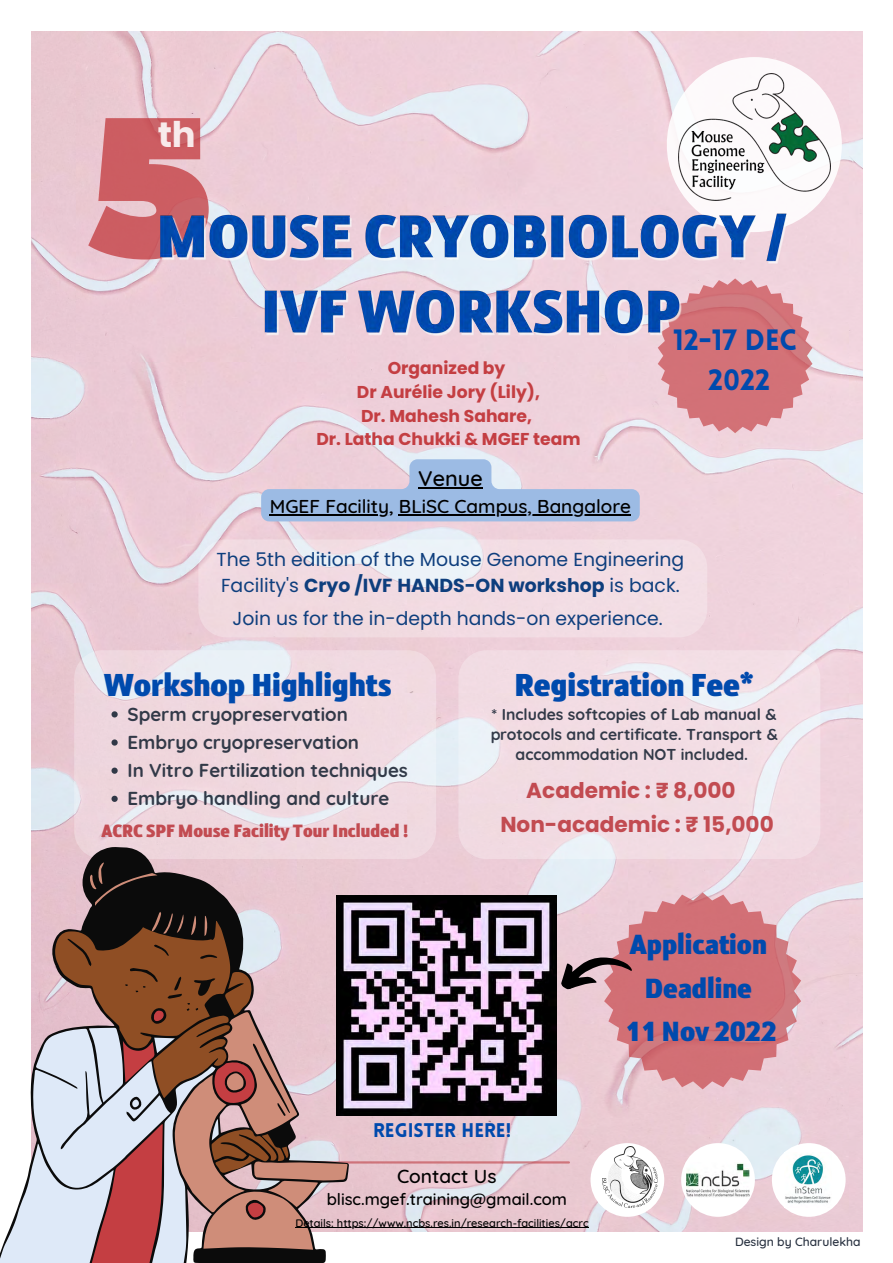
<style>
.page{position:relative;width:893px;height:1263px;background:#fff}
.page>*{position:absolute;margin:0;border:0;box-sizing:border-box;transform-origin:0 0}
.t1{font:35.55px "OS Aran 800";color:#004aad}
.t2{font:700 35.33px "Poppins";color:#fff}
.t3{font:31.05px/43.3px "OS Aran 800";color:#004aad;text-align:center}
.t4{font:900 28.72px/39.9px "Lovelo";color:#004aad;text-align:center}
.t5{font:500 21.67px "Quicksand";color:#000}
.t6{font:700 21.6px "Poppins";color:#c24b51}
.t7{font:19.95px "OS Aran 800";color:#c24b51}
.t8{font:900 19.35px "Lovelo";color:#004aad}
.t9{font:500 19.2px "Quicksand";color:#000}
.t10{font:500 18.98px "Quicksand";color:#000}
.t11{font:18.83px/26px "Poppins";color:#0e3e7d}
.t12{font:700 18.75px/28.1px "Quicksand";color:#293241}
.t13{font:700 17.17px/23.6px "Poppins";color:#c43e42;text-align:center}
.t14{font:500 16.5px "Quicksand";color:#000}
.t15{font:700 15.75px/20.2px "Quicksand";color:#293241;text-align:center}
.t16{font:500 12.15px "Quicksand";color:#293241}
.t17{font:500 11.1px "Quicksand";color:#000}
.s1{font-weight:700}
</style>
<div class="page">
<img style="left:32px;top:32px;width:831px;height:1199px">
<div style="left:667px;top:57px;width:175px;height:175px;background:#fff;border-radius:50%"></div>
<hr style="left:317px;top:1161px;width:252px;height:2px;background:#c24b51">
<div style="left:590px;top:1143px;width:74px;height:74px;background:#fff;border-radius:50%"></div>
<div style="left:681px;top:1143px;width:74px;height:74px;background:#fff;border-radius:50%"></div>
<div style="left:772px;top:1143px;width:73px;height:74px;background:#fff;border-radius:50%"></div>
<img style="left:686px;top:1163px;width:64px;height:34px">
<img style="left:785px;top:1154px;width:46px;height:50px">
<img style="left:602px;top:1146px;width:56px;height:61px">
<svg style="left:88px;top:118px;width:121px;height:142px;background:#d3787e"></svg>
<svg style="left:658px;top:278px;width:154px;height:155px;background:#db8f96"></svg>
<svg style="left:261px;top:459px;width:379px;height:62px;background:#b9c1dd"></svg>
<hr style="left:418px;top:487px;width:65px;height:1px;background:#000">
<hr style="left:270px;top:514px;width:119px;height:1px;background:#000">
<hr style="left:399px;top:514px;width:232px;height:1px;background:#000">
<svg style="left:458px;top:650px;width:362px;height:209px;background:#f1dee5"></svg>
<svg style="left:74px;top:650px;width:362px;height:209px;background:#eedae1"></svg>
<svg style="left:198px;top:539px;width:509px;height:98px;background:#f0dde4"></svg>
<svg style="left:556px;top:892px;width:245px;height:197px;background:#d7939a"></svg>
<img style="left:678px;top:74px;width:152px;height:127px">
<svg style="left:31px;top:846px;width:318px;height:417px;background:#c8adb5"></svg>
<svg style="left:0;top:1028px;width:92px;height:235px;fill:#dee9f8"></svg>
<svg style="left:55px;top:921px;width:34px;height:252px;background:#c1b5b8"></svg>
<svg style="left:92px;top:1250px;width:172px;height:13px;background:#784d51"></svg>
<svg style="left:89px;top:862px;width:258px;height:388px;background:#a9837d"></svg>
<img style="left:337px;top:896px;width:220px;height:220px">
<img style="left:157px;top:207px;width:633px;height:147px">
<svg style="left:111px;top:711px;width:7px;height:6px"></svg>
<svg style="left:111px;top:739px;width:7px;height:7px"></svg>
<svg style="left:111px;top:767px;width:7px;height:7px"></svg>
<svg style="left:111px;top:796px;width:7px;height:6px"></svg>
<hr style="left:295px;top:1227px;width:294px;height:1px;background:#000">
<h2 class="t2" style="left:157px;top:110px;width:40px">th</h2>
<p class="t13" style="left:316px;top:357px;width:266px">Organized by<br>Dr Aurélie Jory (Lily),<br>Dr. Mahesh Sahare,<br>Dr. Latha Chukki &amp; MGEF team</p>
<p class="t5" style="left:418px;top:464px;width:66px">Venue</p>
<p class="t10" style="left:270px;top:494px;width:363px">MGEF Facility, BLiSC Campus, Bangalore</p>
<h3 class="t4" style="left:673px;top:322px;width:125px">12-17 Dec<br>2022</h3>
<p class="t11" style="left:216px;top:547px;width:469px">The 5th edition of the Mouse Genome Engineering<br>Facility's <span class="s1">Cryo /IVF HANDS-ON workshop</span> is back.</p>
<p class="t11" style="left:232px;top:605px;width:432px">Join us for the in-depth hands-on experience.</p>
<h1 class="t1" style="left:104px;top:669px;width:289px">Workshop Highlights</h1>
<p class="t12" style="left:128px;top:700px;width:282px">Sperm cryopreservation<br>Embryo cryopreservation<br>In Vitro Fertilization techniques<br>Embryo handling and culture</p>
<h1 class="t1" style="left:514px;top:669px;width:240px">Registration Fee*</h1>
<p class="t15" style="left:490px;top:704px;width:289px">* Includes softcopies of Lab manual &amp; protocols and certificate. Transport &amp; accommodation NOT included.</p>
<p class="t6" style="left:526px;top:775px;width:211px">Academic : ₹ 8,000</p>
<p class="t7" style="left:101px;top:822px;width:309px">ACRC SPF Mouse Facility Tour Included !</p>
<p class="t6" style="left:500px;top:809px;width:275px">Non-academic : ₹ 15,000</p>
<p class="t8" style="left:373px;top:1123px;width:139px">REGISTER HERE!</p>
<p class="t9" style="left:397px;top:1163px;width:101px">Contact Us</p>
<p class="t14" style="left:327px;top:1189px;width:242px">blisc.mgef.training@gmail.com</p>
<p class="t17" style="left:295px;top:1216px;width:295px">Details: https://www.ncbs.res.in/research-facilities/acrc</p>
<h3 class="t3" style="left:625px;top:925px;width:152px">Application<br>Deadline<br>11 Nov 2022</h3>
<p class="t16" style="left:735px;top:1233px;width:127px">Design by Charulekha</p>
</div>
